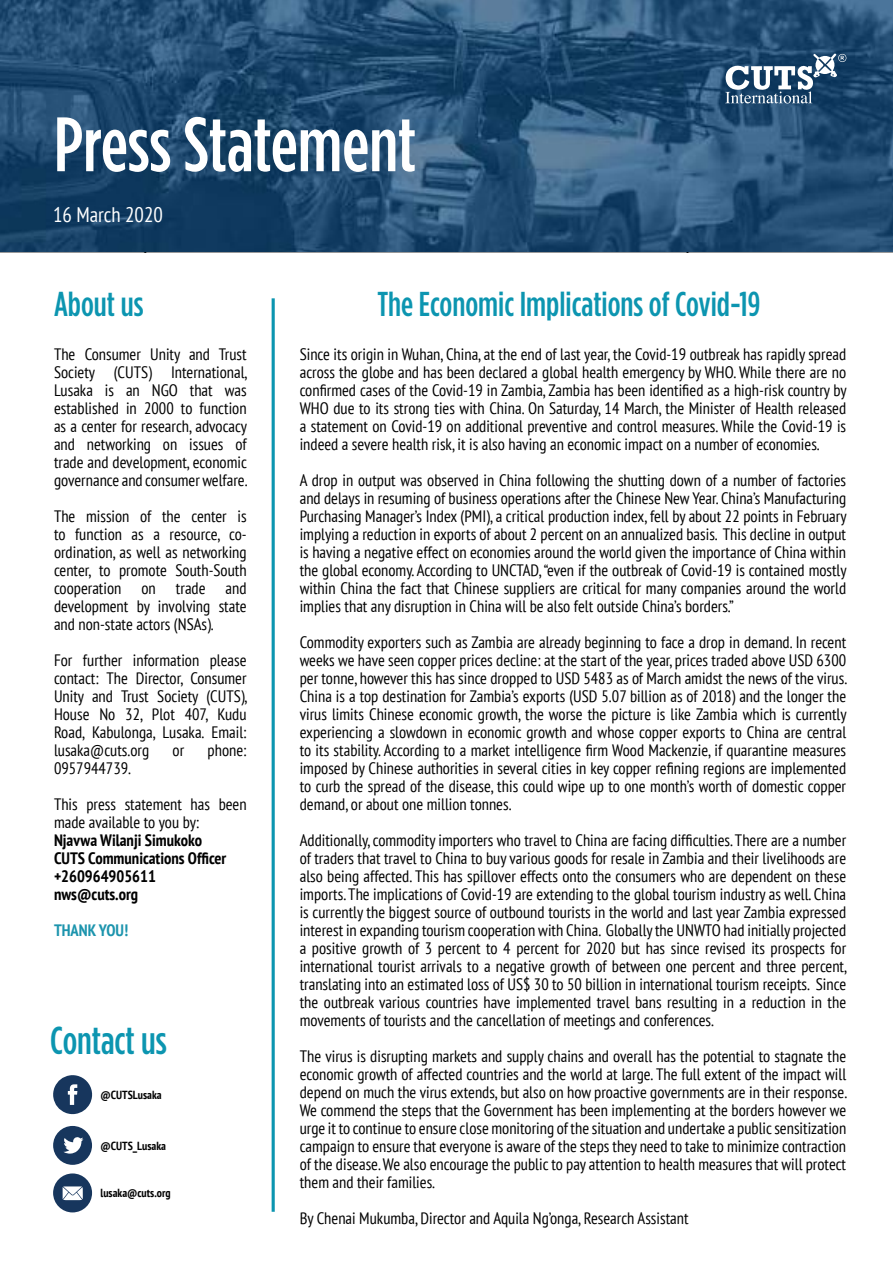
<style>
.page{position:relative;width:893px;height:1263px;background:#fff}
.page>*{position:absolute;margin:0;border:0;box-sizing:border-box;transform-origin:0 0}
.t1{font:500 76.95px "Gotham Condensed";color:#fff}
.t2{font:500 39px "Gotham Condensed";color:#0c95b0}
.t3{font:500 34.5px "Gotham Condensed";color:#0c95b0}
.t4{font:condensed 21px "PT Sans";color:#fff}
.t5{font:condensed 16.5px/18px "PT Sans";color:#000;text-align:justify}
.t6{font:700 condensed 16.5px/18px "PT Sans";color:#000}
.t7{font:700 condensed 16.5px "PT Sans";color:#1c94ad}
.t8{font:700 condensed 11.7px "PT Sans";color:#000}
</style>
<div class="page">
<img style="left:0;top:0;width:893px;height:251px">
<hr style="left:272px;top:298px;width:3px;height:914px;background:#0c95b0">
<svg style="left:53px;top:1075px;width:39px;height:39px"></svg>
<svg style="left:53px;top:1126px;width:39px;height:39px"></svg>
<svg style="left:53px;top:1173px;width:39px;height:39px"></svg>
<svg style="left:724px;top:53px;width:122px;height:51px"></svg>
<h1 class="t1" style="left:54px;top:102px;width:364px">Press Statement</h1>
<p class="t4" style="left:53px;top:201px;width:111px">16 March 2020</p>
<h3 class="t3" style="left:54px;top:285px;width:91px">About us</h3>
<h3 class="t3" style="left:377px;top:285px;width:384px">The Economic Implications of Covid-19</h3>
<p class="t5" style="left:54px;top:345px;width:195px">The Consumer Unity and Trust Society (CUTS) International, Lusaka is an NGO that was established in 2000 to function as a center for research, advocacy and networking on issues of trade and development, economic governance and consumer welfare.</p>
<p class="t5" style="left:54px;top:507px;width:194px">The mission of the center is to function as a resource, co&shy;ordination, as well as networking center, to promote South-South cooperation on trade and development by involving state and non-state actors (NSAs).</p>
<p class="t5" style="left:54px;top:651px;width:195px">For further information please contact: The Director, Consumer Unity and Trust Society (CUTS), House No 32, Plot 407, Kudu Road, Kabulonga, Lusaka. Email: lusaka@cuts.org</p>
<p class="t5" style="left:173px;top:741px;width:13px">or</p>
<p class="t5" style="left:208px;top:741px;width:41px">phone:</p>
<p class="t5" style="left:54px;top:750px;width:194px;line-height:36px">0957944739.<br>This press statement has been</p>
<p class="t5" style="left:54px;top:813px;width:147px">made available to you by:</p>
<p class="t6" style="left:54px;top:831px;width:174px">Njavwa Wilanji Simukoko<br>CUTS Communications Officer +260964905611 nws@cuts.org</p>
<p class="t7" style="left:54px;top:919px;width:76px">THANK YOU!</p>
<h2 class="t2" style="left:50px;top:1018px;width:118px">Contact us</h2>
<p class="t8" style="left:101px;top:1087px;width:63px">@CUTSLusaka</p>
<p class="t8" style="left:101px;top:1138px;width:67px">@CUTS_Lusaka</p>
<p class="t8" style="left:101px;top:1186px;width:72px">lusaka@cuts.org</p>
<p class="t5" style="left:300px;top:345px;width:548px">Since its origin in Wuhan, China, at the end of last year, the Covid-19 outbreak has rapidly spread across the globe and has been declared a global health emergency by WHO. While there are no confirmed cases of the Covid-19 in Zambia, Zambia has been identified as a high-risk country by WHO due to its strong ties with China. On Saturday, 14 March, the Minister of Health released a statement on Covid-19 on additional preventive and control measures. While the Covid-19 is indeed a severe health risk, it is also having an economic impact on a number of economies.</p>
<p class="t5" style="left:300px;top:471px;width:548px">A drop in output was observed in China following the shutting down of a number of factories and delays in resuming of business operations after the Chinese New Year. China’s Manufacturing Purchasing Manager’s Index (PMI), a critical production index, fell by about 22 points in February implying a reduction in exports of about 2 percent on an annualized basis. This decline in output is having a negative effect on economies around the world given the importance of China within the global economy. According to UNCTAD, “even if the outbreak of Covid-19 is contained mostly within China the fact that Chinese suppliers are critical for many companies around the world implies that any disruption in China will be also felt outside China’s borders.”</p>
<p class="t5" style="left:300px;top:633px;width:549px">Commodity exporters such as Zambia are already beginning to face a drop in demand. In recent weeks we have seen copper prices decline: at the start of the year, prices traded above USD 6300 per tonne, however this has since dropped to USD 5483 as of March amidst the news of the virus.<br>China is a top destination for Zambia’s exports (USD 5.07 billion as of 2018) and the longer the virus limits Chinese economic growth, the worse the picture is like Zambia which is currently experiencing a slowdown in economic growth and whose copper exports to China are central to its stability. According to a market intelligence firm Wood Mackenzie, if quarantine measures imposed by Chinese authorities in several cities in key copper refining regions are implemented to curb the spread of the disease, this could wipe up to one month’s worth of domestic copper demand, or about one million tonnes.</p>
<p class="t5" style="left:300px;top:831px;width:549px">Additionally, commodity importers who travel to China are facing difficulties. There are a number of traders that travel to China to buy various goods for resale in Zambia and their livelihoods are also being affected. This has spillover effects onto the consumers who are dependent on these imports. The implications of Covid-19 are extending to the global tourism industry as well. China is currently the biggest source of outbound tourists in the world and last year Zambia expressed interest in expanding tourism cooperation with China. Globally the UNWTO had initially projected a positive growth of 3 percent to 4 percent for 2020 but has since revised its prospects for international tourist arrivals to a negative growth of between one percent and three percent, translating into an estimated loss of US$ 30 to 50 billion in international tourism receipts. Since the outbreak various countries have implemented travel bans resulting in a reduction in the movements of tourists and the cancellation of meetings and conferences.</p>
<p class="t5" style="left:300px;top:1047px;width:549px">The virus is disrupting markets and supply chains and overall has the potential to stagnate the economic growth of affected countries and the world at large. The full extent of the impact will depend on much the virus extends, but also on how proactive governments are in their response.<br>We commend the steps that the Government has been implementing at the borders however we urge it to continue to ensure close monitoring of the situation and undertake a public sensitization campaign to ensure that everyone is aware of the steps they need to take to minimize contraction of the disease. We also encourage the public to pay attention to health measures that will protect them and their families.</p>
<p class="t5" style="left:300px;top:1209px;width:390px">By Chenai Mukumba, Director and Aquila Ng’onga, Research Assistant</p>
</div>
